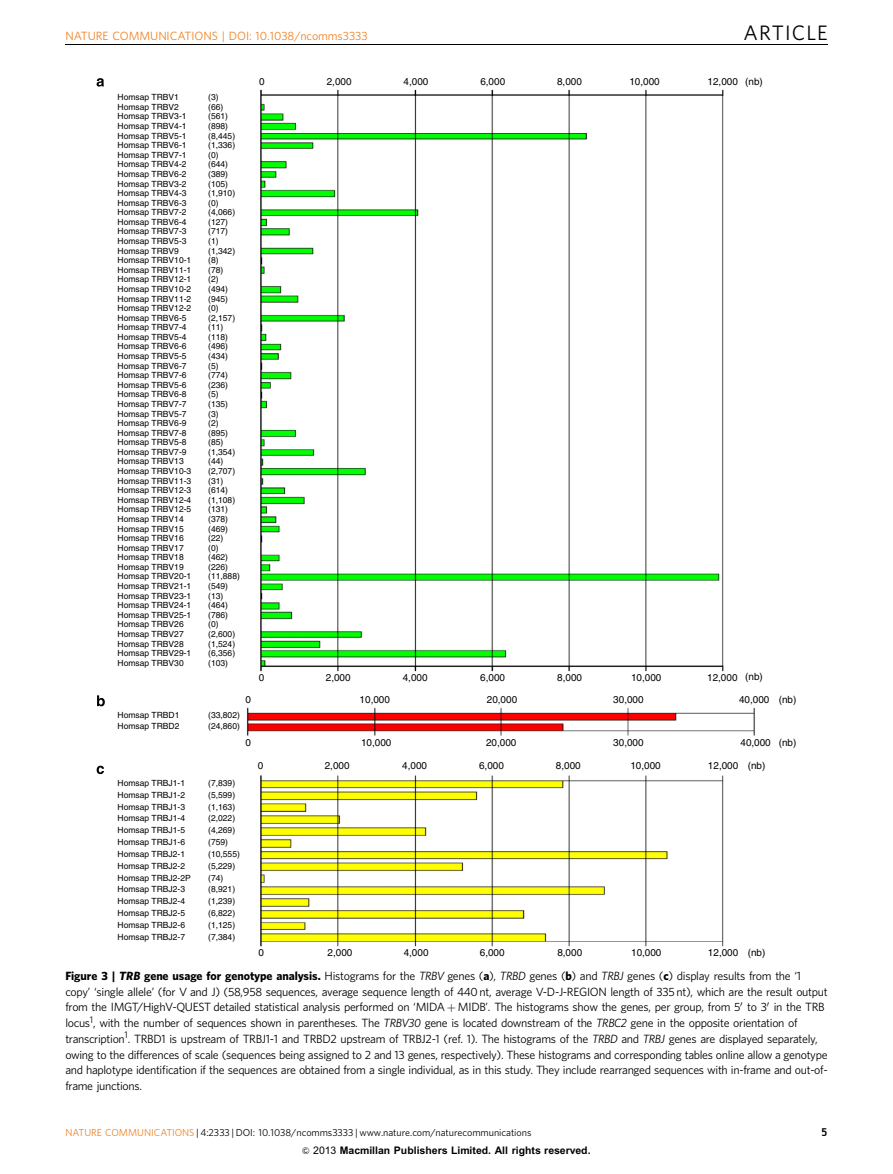
<style>
.page{position:relative;width:893px;height:1174px;background:#fff}
.page>*{position:absolute;margin:0;border:0;box-sizing:border-box;transform-origin:0 0}
.t1{font:20.85px "Adv O Tea 1 a 7398";letter-spacing:.055em;color:#000}
.t2{font:12px/15.8px "Adv O Tea 1 a 7398";letter-spacing:-.02em;color:#000}
.t3{font:12px "Adv O Tea 1 a 7398";color:#f1801f}
.t4{font:10.8px "Adv T Tda 6 f 6 cb 8.B";color:#000}
.t5{font:10.5px "Adv PAD35";color:#000}
.t6{font:10.05px "Adv O Tea 1 a 7398";color:#000}
.t7{font:9.9px "Helvetica";color:#000}
.t8{font:8.55px/9.6px "Helvetica";color:#000}
.s1{font-family:"Adv O Tcb 88 df 00"}
.s2{font-family:"Adv O Te 75 a 9404.I"}
.s3{font-family:"Adv OT9 bd 21 c 25.I"}
.s4{font-family:"Adv P4 C4 E74"}
.s5{color:#f1801f}
.s6{font-family:"Adv TA42"}
.s7{font-family:"Adv PAD33"}
</style>
<div class="page">
<img style="left:247px;top:89px;width:508px;height:857px">
<svg style="left:97px;top:78px;width:7px;height:9px"></svg>
<svg style="left:97px;top:695px;width:8px;height:11px"></svg>
<svg style="left:97px;top:765px;width:7px;height:9px"></svg>
<hr style="left:65px;top:44px;width:763px;height:1px;background:#000">
<h2 class="t3" style="left:65px;top:32px;width:304px">NATURE COMMUNICATIONS | DOI: 10.1038/ncomms3333</h2>
<h1 class="t1" style="left:744px;top:25px;width:85px">ARTICLE</h1>
<p class="t8" style="left:118px;top:93px;width:63px">Homsap TRBV1</p>
<p class="t8" style="left:208px;top:93px;width:33px">(3)<br>(66) (561) (898) (8,445) (1,336) (0) (644) (389) (105) (1,910) (0) (4,066) (127) (717) (1) (1,342) (8)<br>(78)<br>(2) (494) (945) (0) (2,157) (11) (118) (496) (434) (5) (774) (236) (5) (135) (3)<br>(2) (895) (85) (1,354) (44) (2,707) (31) (614) (1,108) (131) (378) (469) (22)<br>(0) (462) (226) (11,888) (549) (13) (464) (786) (0) (2,600) (1,524) (6,356) (103)</p>
<p class="t8" style="left:118px;top:103px;width:75px">Homsap TRBV2<br>Homsap TRBV3-1<br>Homsap TRBV4-1<br>Homsap TRBV5-1<br>Homsap TRBV6-1<br>Homsap TRBV7-1<br>Homsap TRBV4-2<br>Homsap TRBV6-2<br>Homsap TRBV3-2<br>Homsap TRBV4-3<br>Homsap TRBV6-3<br>Homsap TRBV7-2<br>Homsap TRBV6-4<br>Homsap TRBV7-3<br>Homsap TRBV5-3<br>Homsap TRBV9<br>Homsap TRBV10-1<br>Homsap TRBV11-1<br>Homsap TRBV12-1<br>Homsap TRBV10-2<br>Homsap TRBV11-2<br>Homsap TRBV12-2<br>Homsap TRBV6-5<br>Homsap TRBV7-4<br>Homsap TRBV5-4<br>Homsap TRBV6-6<br>Homsap TRBV5-5<br>Homsap TRBV6-7<br>Homsap TRBV7-6<br>Homsap TRBV5-6<br>Homsap TRBV6-8<br>Homsap TRBV7-7<br>Homsap TRBV5-7<br>Homsap TRBV6-9<br>Homsap TRBV7-8<br>Homsap TRBV5-8<br>Homsap TRBV7-9<br>Homsap TRBV13<br>Homsap TRBV10-3<br>Homsap TRBV11-3<br>Homsap TRBV12-3<br>Homsap TRBV12-4<br>Homsap TRBV12-5</p>
<p class="t8" style="left:118px;top:515px;width:68px;text-align:justify">Homsap TRBV14<br>Homsap TRBV15<br>Homsap TRBV16<br>Homsap TRBV17<br>Homsap TRBV18<br>Homsap TRBV19</p>
<p class="t8" style="left:118px;top:572px;width:75px">Homsap TRBV20-1<br>Homsap TRBV21-1<br>Homsap TRBV23-1<br>Homsap TRBV24-1<br>Homsap TRBV25-1<br>Homsap TRBV26<br>Homsap TRBV27<br>Homsap TRBV28<br>Homsap TRBV29-1<br>Homsap TRBV30</p>
<p class="t8" style="left:118px;top:709px;width:63px;line-height:11.9px">Homsap TRBD1<br>Homsap TRBD2</p>
<p class="t7" style="left:245px;top:696px;width:7px">0</p>
<p class="t8" style="left:208px;top:709px;width:33px;line-height:11.9px">(33,802) (24,860)</p>
<p class="t7" style="left:259px;top:78px;width:7px">0</p>
<p class="t7" style="left:259px;top:674px;width:7px">0</p>
<p class="t7" style="left:327px;top:78px;width:26px">2,000</p>
<p class="t7" style="left:404px;top:78px;width:26px">4,000</p>
<p class="t7" style="left:480px;top:78px;width:26px">6,000</p>
<p class="t7" style="left:557px;top:78px;width:26px">8,000</p>
<p class="t7" style="left:629px;top:78px;width:32px">10,000</p>
<p class="t7" style="left:708px;top:78px;width:57px">12,000 (nb)</p>
<p class="t7" style="left:326px;top:674px;width:26px">2,000</p>
<p class="t7" style="left:403px;top:674px;width:26px">4,000</p>
<p class="t7" style="left:480px;top:674px;width:26px">6,000</p>
<p class="t7" style="left:557px;top:674px;width:26px">8,000</p>
<p class="t7" style="left:631px;top:674px;width:32px">10,000</p>
<p class="t7" style="left:707px;top:674px;width:32px">12,000</p>
<p class="t7" style="left:745px;top:672px;width:19px">(nb)</p>
<p class="t7" style="left:360px;top:696px;width:32px">10,000</p>
<p class="t7" style="left:487px;top:696px;width:32px">20,000</p>
<p class="t7" style="left:613px;top:696px;width:32px">30,000</p>
<p class="t7" style="left:739px;top:696px;width:32px">40,000</p>
<p class="t7" style="left:245px;top:739px;width:7px">0</p>
<p class="t7" style="left:361px;top:739px;width:32px">10,000</p>
<p class="t7" style="left:486px;top:739px;width:32px">20,000</p>
<p class="t7" style="left:613px;top:739px;width:32px">30,000</p>
<p class="t7" style="left:740px;top:739px;width:32px">40,000</p>
<p class="t8" style="left:118px;top:777px;width:75px;line-height:11.9px">Homsap TRBJ1-1<br>Homsap TRBJ1-2<br>Homsap TRBJ1-3<br>Homsap TRBJ1-4<br>Homsap TRBJ1-5<br>Homsap TRBJ1-6<br>Homsap TRBJ2-1<br>Homsap TRBJ2-2<br>Homsap TRBJ2-2P<br>Homsap TRBJ2-3<br>Homsap TRBJ2-4<br>Homsap TRBJ2-5<br>Homsap TRBJ2-6<br>Homsap TRBJ2-7</p>
<p class="t8" style="left:208px;top:777px;width:33px;line-height:11.9px">(7,839) (5,599) (1,163) (2,022) (4,269) (759) (10,555) (5,229) (74) (8,921) (1,239) (6,822) (1,125) (7,384)</p>
<p class="t7" style="left:258px;top:762px;width:7px">0</p>
<p class="t7" style="left:325px;top:762px;width:26px">2,000</p>
<p class="t7" style="left:402px;top:762px;width:26px">4,000</p>
<p class="t7" style="left:479px;top:762px;width:26px">6,000</p>
<p class="t7" style="left:556px;top:762px;width:26px">8,000</p>
<p class="t7" style="left:630px;top:762px;width:32px">10,000</p>
<p class="t7" style="left:708px;top:762px;width:32px">12,000</p>
<p class="t7" style="left:748px;top:762px;width:19px">(nb)</p>
<p class="t7" style="left:259px;top:949px;width:7px">0</p>
<p class="t7" style="left:328px;top:949px;width:26px">2,000</p>
<p class="t7" style="left:404px;top:949px;width:26px">4,000</p>
<p class="t7" style="left:480px;top:949px;width:26px">6,000</p>
<p class="t7" style="left:557px;top:949px;width:26px">8,000</p>
<p class="t7" style="left:631px;top:949px;width:32px">10,000</p>
<p class="t7" style="left:708px;top:949px;width:32px">12,000</p>
<p class="t7" style="left:748px;top:949px;width:19px">(nb)</p>
<p class="t7" style="left:779px;top:696px;width:19px">(nb)</p>
<p class="t7" style="left:779px;top:739px;width:19px">(nb)</p>
<p class="t2" style="left:65px;top:969px;width:764px"><span class="s1">Figure 3 |</span> <span class="s2">TRB</span> <span class="s1">gene usage for genotype analysis.</span> Histograms for the <span class="s3">TRBV</span> genes (<span class="s1">a</span>), <span class="s3">TRBD</span> genes (<span class="s1">b</span>) and <span class="s3">TRBJ</span> genes (<span class="s1">c</span>) display results from the ‘1 copy’ ‘single allele’ (for V and J) (58,958 sequences, average sequence length of 440 nt, average V-D-J-REGION length of 335 nt), which are the result output from the IMGT/HighV-QUEST detailed statistical analysis performed on ‘MIDA <span class="s4">þ</span> MIDB’. The histograms show the genes, per group, from 5<sup>0</sup> to 3<sup>0</sup> in the TRB locus<sup>1</sup>, with the number of sequences shown in parentheses. The <span class="s3">TRBV30</span> gene is located downstream of the <span class="s3">TRBC2</span> gene in the opposite orientation of transcription<sup>1</sup>. TRBD1 is upstream of TRBJ1-1 and TRBD2 upstream of TRBJ2-1 (ref. 1). The histograms of the <span class="s3">TRBD</span> and <span class="s3">TRBJ</span> genes are displayed separately, owing to the differences of scale (sequences being assigned to 2 and 13 genes, respectively). These histograms and corresponding tables online allow a genotype and haplotype identification if the sequences are obtained from a single individual, as in this study. They include rearranged sequences with in-frame and out-of&shy;frame junctions.</p>
<p class="t6" style="left:65px;top:1128px;width:468px"><span class="s5">NATURE COMMUNICATIONS</span> | 4:2333 | DOI: 10.1038/ncomms3333 | www.nature.com/naturecommunications</p>
<p class="t4" style="left:821px;top:1128px;width:8px">5</p>
<p class="t5" style="left:302px;top:1146px;width:290px"><span class="s6">&amp;</span> <span class="s7">2013</span> Macmillan Publishers Limited. All rights reserved.</p>
</div>
